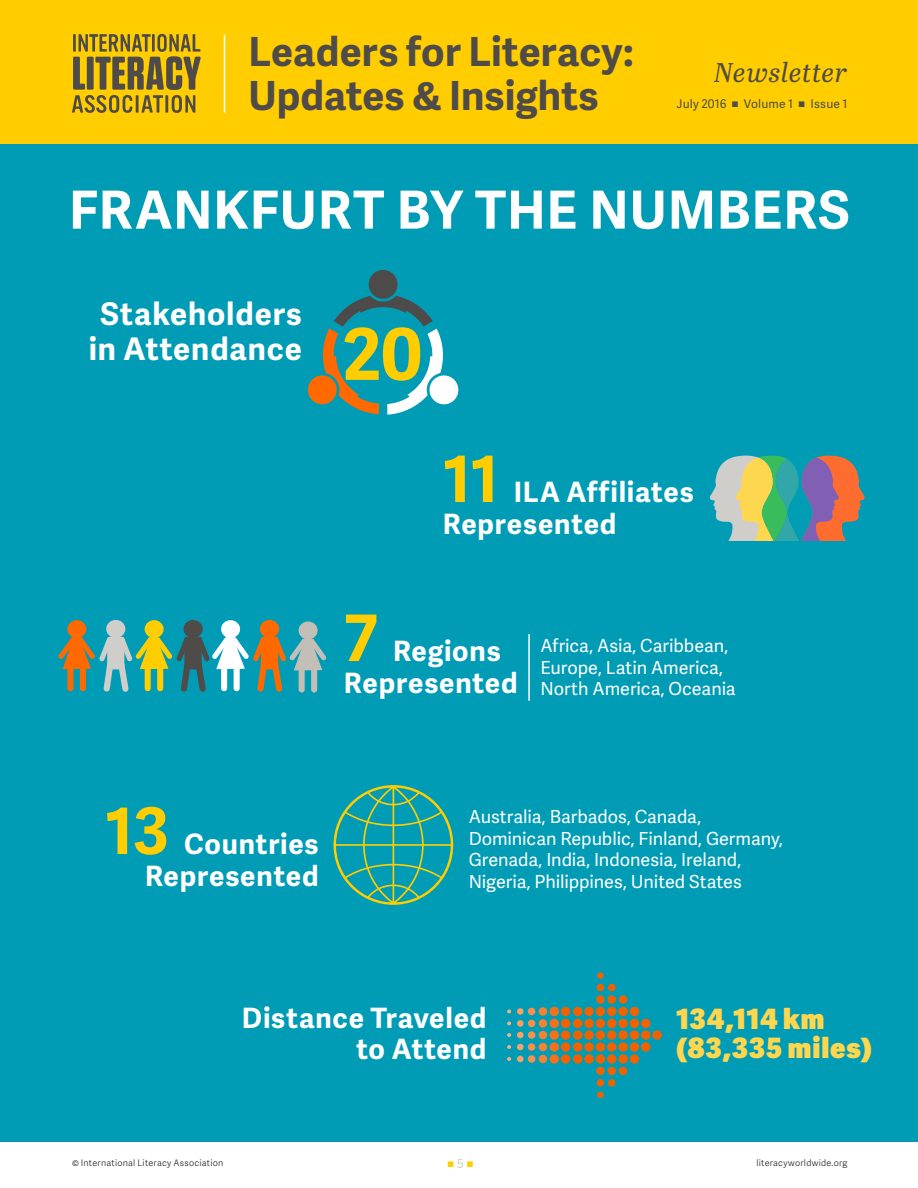
<style>
.page{position:relative;width:918px;height:1188px;background:#fff}
.page>*{position:absolute;margin:0;border:0;box-sizing:border-box;transform-origin:0 0}
.t1{font:700 71.25px "Adelle Sans";color:#ffcd00}
.categories{font:700 64.2px "Adelle Sans";color:#ffcd00}
.t2{font:700 52.5px "Adelle Sans";letter-spacing:.02em;color:#fff}
.t3{font:700 40.05px/44px "Adelle Sans";letter-spacing:.005em;color:#4e4b48}
.categories-2{font:700 31.2px/35.1px "Adelle Sans";letter-spacing:.025em;color:#fff;text-align:center}
.categories-3{font:700 28.05px/31.5px "Adelle Sans";letter-spacing:.03em;color:#fff}
.categories-4{font:800 28.05px/29.1px "Adelle Sans";letter-spacing:.03em;color:#ffd74e}
.t4{font:italic 27px "Abril Text";letter-spacing:.015em;color:#4e4b48}
.t5{font:18px/21.6px "Adelle Sans";letter-spacing:-.005em;color:#fff}
.t6{font:12px "Adelle Sans";letter-spacing:.01em;color:#4e4b48}
.t7{font:12px "Arial";color:#ffcd00}
.t8{font:300 9px "Adelle Sans";letter-spacing:.025em;color:#231f20}
.s1{font-family:"Arial"}
.s2{font-family:"Adelle Sans";font-weight:300;color:#c4bfb6}
</style>
<div class="page">
<div style="left:0;top:0;width:918px;height:144px;background:#ffcd00"></div>
<svg style="left:72px;top:34px;width:129px;height:79px"></svg>
<hr style="left:224px;top:35px;width:1px;height:78px;background:#fff">
<div style="left:0;top:144px;width:918px;height:997px;background:#009cb6"></div>
<svg style="left:308px;top:270px;width:150px;height:145px"></svg>
<div style="left:336px;top:307px;width:94px;height:94px;background:#009cb6;border-radius:50%"></div>
<svg style="left:709px;top:455px;width:156px;height:86px"></svg>
<svg style="left:652px;top:1030px;width:10px;height:10px"></svg>
<div style="left:641px;top:1030px;width:9px;height:10px;background:#f26100;border-radius:50%"></div>
<div style="left:641px;top:1042px;width:9px;height:10px;background:#f26100;border-radius:50%"></div>
<div style="left:630px;top:1030px;width:9px;height:10px;background:#f26100;border-radius:50%"></div>
<div style="left:630px;top:1042px;width:9px;height:10px;background:#f26100;border-radius:50%"></div>
<div style="left:630px;top:1054px;width:9px;height:10px;background:#f26100;border-radius:50%"></div>
<svg style="left:618px;top:1030px;width:10px;height:10px"></svg>
<svg style="left:618px;top:1042px;width:10px;height:10px"></svg>
<svg style="left:618px;top:1054px;width:10px;height:10px"></svg>
<div style="left:619px;top:1067px;width:8px;height:8px;background:#f26100;border-radius:50%"></div>
<div style="left:607px;top:1030px;width:9px;height:10px;background:#f26100;border-radius:50%"></div>
<div style="left:607px;top:1042px;width:9px;height:10px;background:#f26100;border-radius:50%"></div>
<div style="left:607px;top:1054px;width:9px;height:10px;background:#f26100;border-radius:50%"></div>
<div style="left:608px;top:1067px;width:8px;height:8px;background:#f26100;border-radius:50%"></div>
<div style="left:608px;top:1079px;width:8px;height:8px;background:#f26100;border-radius:50%"></div>
<div style="left:596px;top:1030px;width:9px;height:10px;background:#f26100;border-radius:50%"></div>
<div style="left:596px;top:1042px;width:9px;height:10px;background:#f26100;border-radius:50%"></div>
<div style="left:596px;top:1054px;width:9px;height:10px;background:#f26100;border-radius:50%"></div>
<div style="left:596px;top:1067px;width:9px;height:8px;background:#f26100;border-radius:50%"></div>
<div style="left:597px;top:1079px;width:7px;height:8px;background:#f26100;border-radius:50%"></div>
<div style="left:597px;top:1092px;width:7px;height:6px;background:#f26100;border-radius:50%"></div>
<svg style="left:584px;top:1030px;width:10px;height:10px"></svg>
<svg style="left:584px;top:1042px;width:10px;height:10px"></svg>
<svg style="left:584px;top:1054px;width:10px;height:10px"></svg>
<div style="left:573px;top:1030px;width:9px;height:10px;background:#f26100;border-radius:50%"></div>
<div style="left:573px;top:1042px;width:9px;height:10px;background:#f26100;border-radius:50%"></div>
<div style="left:573px;top:1054px;width:9px;height:10px;background:#f26100;border-radius:50%"></div>
<div style="left:641px;top:1019px;width:9px;height:9px;background:#f26100;border-radius:50%"></div>
<div style="left:630px;top:1019px;width:9px;height:9px;background:#f26100;border-radius:50%"></div>
<div style="left:630px;top:1007px;width:9px;height:9px;background:#f26100;border-radius:50%"></div>
<div style="left:618px;top:1019px;width:10px;height:9px;background:#f26100;border-radius:50%"></div>
<div style="left:618px;top:1007px;width:10px;height:9px;background:#f26100;border-radius:50%"></div>
<div style="left:619px;top:995px;width:8px;height:9px;background:#f26100;border-radius:50%"></div>
<div style="left:607px;top:1019px;width:9px;height:9px;background:#f26100;border-radius:50%"></div>
<div style="left:607px;top:1007px;width:9px;height:9px;background:#f26100;border-radius:50%"></div>
<div style="left:608px;top:995px;width:8px;height:9px;background:#f26100;border-radius:50%"></div>
<div style="left:608px;top:984px;width:8px;height:7px;background:#f26100;border-radius:50%"></div>
<div style="left:596px;top:1019px;width:9px;height:9px;background:#f26100;border-radius:50%"></div>
<div style="left:596px;top:1007px;width:9px;height:9px;background:#f26100;border-radius:50%"></div>
<div style="left:596px;top:995px;width:9px;height:9px;background:#f26100;border-radius:50%"></div>
<div style="left:597px;top:984px;width:7px;height:7px;background:#f26100;border-radius:50%"></div>
<div style="left:597px;top:972px;width:7px;height:7px;background:#f26100;border-radius:50%"></div>
<div style="left:584px;top:1019px;width:10px;height:9px;background:#f26100;border-radius:50%"></div>
<div style="left:584px;top:1007px;width:10px;height:9px;background:#f26100;border-radius:50%"></div>
<div style="left:573px;top:1019px;width:9px;height:9px;background:#f26100;border-radius:50%"></div>
<div style="left:573px;top:1007px;width:9px;height:9px;background:#f26100;border-radius:50%"></div>
<div style="left:561px;top:1030px;width:9px;height:10px;background:#f26100;border-radius:50%"></div>
<div style="left:561px;top:1042px;width:9px;height:10px;background:#f26100;border-radius:50%"></div>
<div style="left:561px;top:1054px;width:9px;height:10px;background:#f26100;border-radius:50%"></div>
<div style="left:550px;top:1030px;width:9px;height:10px;background:#f5701a;border-radius:50%"></div>
<div style="left:550px;top:1042px;width:9px;height:10px;background:#f5701a;border-radius:50%"></div>
<div style="left:550px;top:1054px;width:9px;height:10px;background:#f5701a;border-radius:50%"></div>
<div style="left:539px;top:1031px;width:8px;height:8px;background:#f58233;border-radius:50%"></div>
<div style="left:539px;top:1043px;width:8px;height:8px;background:#f58233;border-radius:50%"></div>
<div style="left:539px;top:1055px;width:8px;height:8px;background:#f58233;border-radius:50%"></div>
<div style="left:528px;top:1031px;width:7px;height:8px;background:#f78f4d;border-radius:50%"></div>
<div style="left:528px;top:1043px;width:7px;height:8px;background:#f78f4d;border-radius:50%"></div>
<div style="left:528px;top:1055px;width:7px;height:8px;background:#f78f4d;border-radius:50%"></div>
<div style="left:517px;top:1032px;width:7px;height:6px;background:#f7a166;border-radius:50%"></div>
<div style="left:517px;top:1044px;width:7px;height:6px;background:#f7a166;border-radius:50%"></div>
<div style="left:517px;top:1056px;width:7px;height:6px;background:#f7a166;border-radius:50%"></div>
<div style="left:561px;top:1019px;width:9px;height:9px;background:#f26100;border-radius:50%"></div>
<div style="left:561px;top:1007px;width:9px;height:9px;background:#f26100;border-radius:50%"></div>
<div style="left:550px;top:1019px;width:9px;height:9px;background:#f5701a;border-radius:50%"></div>
<div style="left:550px;top:1007px;width:9px;height:9px;background:#f5701a;border-radius:50%"></div>
<div style="left:539px;top:1019px;width:8px;height:9px;background:#f58233;border-radius:50%"></div>
<div style="left:539px;top:1007px;width:8px;height:9px;background:#f58233;border-radius:50%"></div>
<div style="left:528px;top:1020px;width:7px;height:7px;background:#f78f4d;border-radius:50%"></div>
<div style="left:528px;top:1008px;width:7px;height:7px;background:#f78f4d;border-radius:50%"></div>
<div style="left:517px;top:1020px;width:7px;height:7px;background:#f7a166;border-radius:50%"></div>
<div style="left:517px;top:1008px;width:7px;height:7px;background:#f7a166;border-radius:50%"></div>
<svg style="left:507px;top:1033px;width:4px;height:4px"></svg>
<svg style="left:507px;top:1045px;width:4px;height:4px"></svg>
<svg style="left:507px;top:1057px;width:4px;height:4px"></svg>
<svg style="left:507px;top:1021px;width:4px;height:4px"></svg>
<svg style="left:507px;top:1009px;width:4px;height:4px"></svg>
<div style="left:67px;top:620px;width:19px;height:18px;background:#ff6900;border-radius:50%"></div>
<div style="left:106px;top:620px;width:19px;height:18px;background:#d0ceca;border-radius:50%"></div>
<div style="left:145px;top:620px;width:19px;height:18px;background:#ffcd00;border-radius:50%"></div>
<div style="left:184px;top:620px;width:19px;height:18px;background:#4e4b48;border-radius:50%"></div>
<div style="left:221px;top:620px;width:19px;height:18px;background:#fff;border-radius:50%"></div>
<div style="left:260px;top:620px;width:19px;height:18px;background:#ff6900;border-radius:50%"></div>
<div style="left:299px;top:621px;width:19px;height:18px;background:#c4bfb6;border-radius:50%"></div>
<svg style="left:58px;top:630px;width:268px;height:62px"></svg>
<hr style="left:528px;top:634px;width:2px;height:67px;background:#fff">
<svg style="left:334px;top:785px;width:119px;height:120px"></svg>
<h3 class="t3" style="left:248px;top:28px;width:387px">Leaders for Literacy:<br>Updates &amp; Insights</h3>
<h3 class="t4" style="left:714px;top:53px;width:135px">Newsletter</h3>
<p class="t6" style="left:677px;top:96px;width:172px">July 2016 <span class="s1">■</span> Volume 1 <span class="s1">■</span> Issue 1</p>
<p class="t2" style="left:69px;top:171px;width:782px">FRANKFURT BY THE NUMBERS</p>
<p class="categories-2" style="left:89px;top:295px;width:214px">Stakeholders in Attendance</p>
<p class="t1" style="left:343px;top:302px;width:81px">20</p>
<p class="categories" style="left:443px;top:432px;width:58px">11</p>
<p class="categories-3" style="left:443px;top:475px;width:253px;text-indent:71px">ILA Affiliates<br>Represented</p>
<p class="categories" style="left:344px;top:591px;width:36px">7</p>
<p class="categories-3" style="left:344px;top:634px;width:175px;text-indent:49px">Regions<br>Represented</p>
<p class="t5" style="left:541px;top:634px;width:197px">Africa, Asia, Caribbean,<br>Europe, Latin America,<br>North America, Oceania</p>
<p class="categories" style="left:105px;top:784px;width:65px">13</p>
<p class="categories-3" style="left:145px;top:827px;width:175px;text-align:right">Countries<br>Represented</p>
<p class="t5" style="left:469px;top:806px;width:316px">Australia, Barbados, Canada, Dominican Republic, Finland, Germany, Grenada, India, Indonesia, Ireland, Nigeria, Philippines, United States</p>
<p class="categories-3" style="left:242px;top:1001px;width:246px;text-align:right">Distance Traveled to Attend</p>
<p class="categories-4" style="left:676px;top:1003px;width:197px">134,114 km (83,335 miles)</p>
<p class="t8" style="left:72px;top:1156px;width:153px">© International Literacy Association</p>
<p class="t8" style="left:756px;top:1156px;width:93px">literacyworldwide.org</p>
<p class="t7" style="left:447px;top:1155px;width:28px">■ <span class="s2">5</span> ■</p>
</div>
